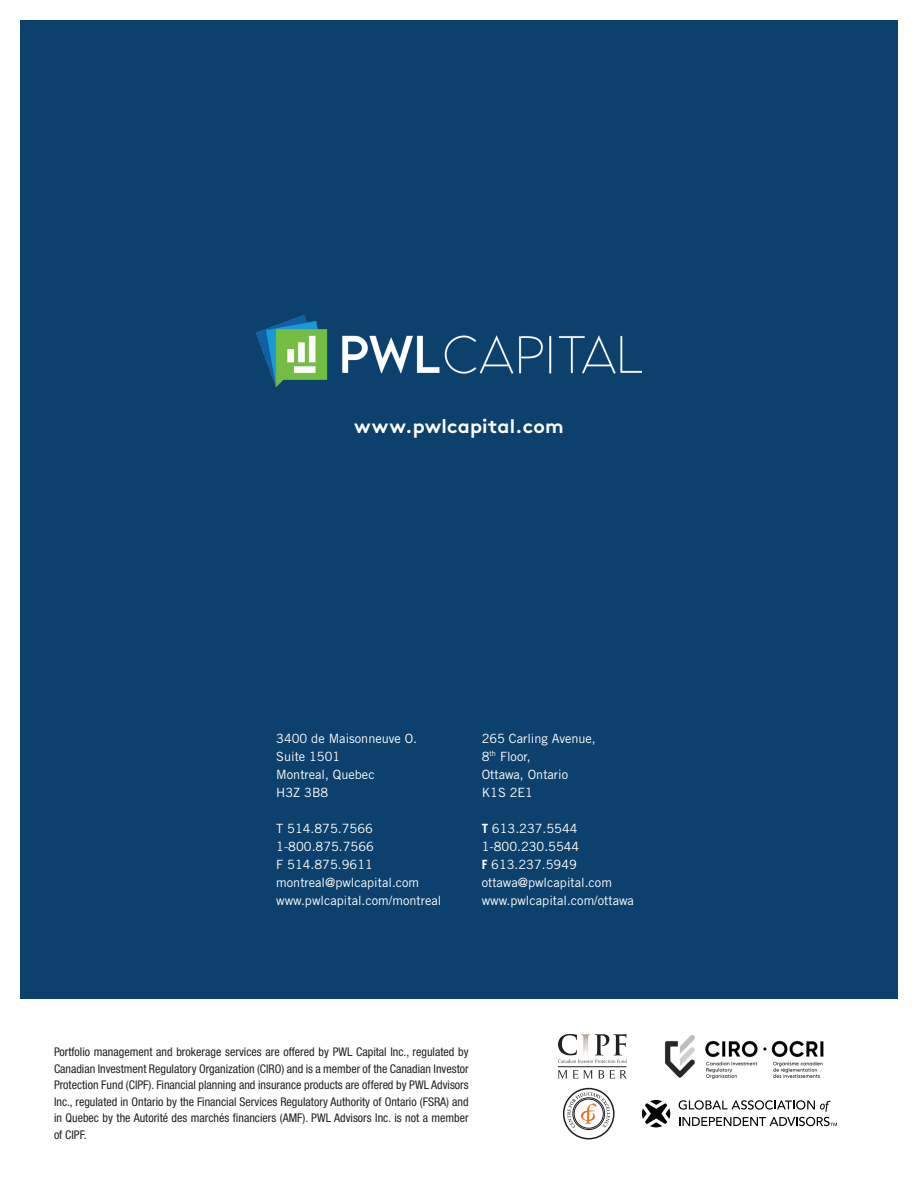
<style>
.page{position:relative;width:918px;height:1188px;background:#fff}
.page>*{position:absolute;margin:0;border:0;box-sizing:border-box;transform-origin:0 0}
.t1{font:700 19.5px "Brown Std";letter-spacing:.01em;color:#fff}
.t2{font:12.75px/18px "Trade Gothic LT Std";color:#fff}
.t3{font:condensed 12px/16.5px "Helvetica Neue LT Std";color:#222;text-align:justify}
.s1{font-weight:700}
</style>
<div class="page">
<div style="left:20px;top:20px;width:878px;height:979px;background:#0c416d"></div>
<svg style="left:558px;top:1034px;width:69px;height:29px"></svg>
<svg style="left:558px;top:1070px;width:9px;height:8px"></svg>
<svg style="left:573px;top:1070px;width:53px;height:8px"></svg>
<hr style="left:558px;top:1066px;width:68px;height:1px;background:#231f20">
<img style="left:664px;top:1035px;width:160px;height:44px">
<svg style="left:679px;top:1100px;width:158px;height:26px"></svg>
<svg style="left:642px;top:1100px;width:28px;height:27px"></svg>
<div style="left:563px;top:1088px;width:52px;height:51px;border:1px solid #201d1e;border-radius:50%"></div>
<div style="left:572px;top:1097px;width:33px;height:33px;border:1px solid #201d1e;border-radius:50%"></div>
<svg style="left:567px;top:1092px;width:43px;height:36px"></svg>
<img style="left:256px;top:315px;width:385px;height:72px">
<h1 class="t1" style="left:354px;top:414px;width:211px">www.pwlcapital.com</h1>
<p class="t2" style="left:276px;top:729px;width:142px">3400 de Maisonneuve O.<br>Suite 1501<br>Montreal, Quebec<br>H3Z 3B8</p>
<p class="t2" style="left:276px;top:819px;width:167px">T 514.875.7566<br>1-800.875.7566<br>F 514.875.9611 montreal@pwlcapital.com www.pwlcapital.com/montreal</p>
<p class="t2" style="left:482px;top:729px;width:116px">265 Carling Avenue,<br>8<sup>th</sup> Floor,<br>Ottawa, Ontario<br>K1S 2E1</p>
<p class="t2" style="left:482px;top:819px;width:154px"><span class="s1">T</span> 613.237.5544<br>1-800.230.5544<br><span class="s1">F</span> 613.237.5949 ottawa@pwlcapital.com www.pwlcapital.com/ottawa</p>
<p class="t3" style="left:54px;top:1044px;width:416px">Portfolio management and brokerage services are offered by PWL Capital Inc., regulated by Canadian Investment Regulatory Organization (CIRO) and is a member of the Canadian Investor Protection Fund (CIPF). Financial planning and insurance products are offered by PWL Advisors Inc., regulated in Ontario by the Financial Services Regulatory Authority of Ontario (FSRA) and in Quebec by the Autorité des marchés financiers (AMF). PWL Advisors Inc. is not a member of CIPF.</p>
</div>
